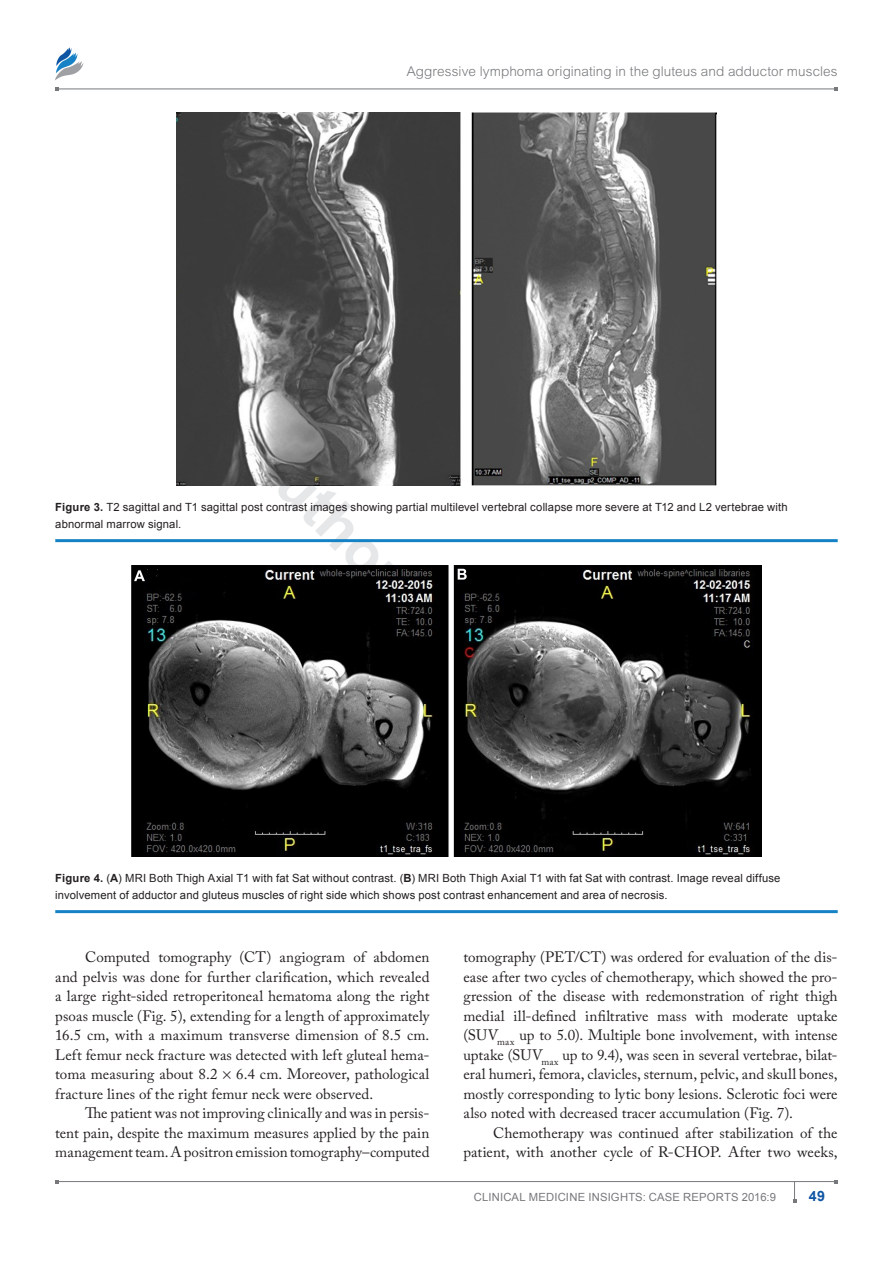
<style>
.page{position:relative;width:893px;height:1263px;background:#fff}
.page>*{position:absolute;margin:0;border:0;box-sizing:border-box;transform-origin:0 0}
.Tx{font:15px/19.5px "Adobe Caslon Pro";color:#231f20;text-align:justify}
.RunF-folio{font:700 14.25px "Arial";color:#1055a4}
.RunH{font:300 13.5px "Arial MT Std";letter-spacing:.005em;color:#76787b}
.FigC{font:11.25px/16.5px "Arial";letter-spacing:.015em;color:#231f20}
.RunF{font:11.25px "Arial";letter-spacing:.015em;color:#76787b}
.s1{font-weight:700}
</style>
<div class="page">
<hr style="left:57px;top:89px;width:779px;height:1px;background:#76787b">
<hr style="left:57px;top:1181px;width:779px;height:1px;background:#76787b">
<img style="left:55px;top:47px;width:29px;height:33px">
<svg style="left:793px;top:1182px;width:3px;height:20px"></svg>
<hr style="left:55px;top:539px;width:783px;height:3px;background:#1582c5">
<img style="left:176px;top:113px;width:541px;height:372px">
<hr style="left:55px;top:910px;width:783px;height:3px;background:#1582c5">
<img style="left:131px;top:566px;width:631px;height:290px">
<p class="RunH" style="left:407px;top:63px;width:432px">Aggressive lymphoma originating in the gluteus and adductor muscles</p>
<p class="FigC" style="left:55px;top:499px;width:734px"><span class="s1">Figure 3.</span> T2 sagittal and T1 sagittal post contrast images showing partial multilevel vertebral collapse more severe at T12 and L2 vertebrae with abnormal marrow signal.</p>
<p class="FigC" style="left:55px;top:870px;width:727px"><span class="s1">Figure 4.</span> (<span class="s1">A</span>) MRI Both Thigh Axial T1 with fat Sat without contrast. (<span class="s1">B</span>) MRI Both Thigh Axial T1 with fat Sat with contrast. I mage reveal diffuse involvement of adductor and gluteus muscles of right side which shows post contrast enhancement and area of necrosis.</p>
<p class="Tx" style="left:55px;top:947px;width:376px;text-indent:30px">Computed tomography (CT) angiogram of abdomen and pelvis was done for further clarification, which revealed a large right-sided retroperitoneal hematoma along the right psoas muscle (Fig. 5), extending for a length of approximately 16.5 cm, with a maximum transverse dimension of 8.5 cm.<br>Left femur neck fracture was detected with left gluteal hema&shy;toma measuring about 8.2 6.4 cm. Moreover, pathological fracture lines of the right femur neck were observed.</p>
<p class="Tx" style="left:55px;top:1103px;width:376px;text-indent:30px">The patient was not improving clinically and was in persis&shy;tent pain, despite the maximum measures applied by the pain management team. A positron emission tomography–computed</p>
<p class="Tx" style="left:463px;top:947px;width:376px">tomography (PET/CT) was ordered for evaluation of the dis&shy;ease after two cycles of chemotherapy, which showed the pro&shy;gression of the disease with redemonstration of right thigh medial ill-defined infiltrative mass with moderate uptake (SUV<sub>max</sub> up to 5.0). Multiple bone involvement, with intense uptake (SUV<sub>max</sub> up to 9.4), was seen in several vertebrae, bilat&shy;eral humeri, femora, clavicles, sternum, pelvic, and skull bones, mostly corresponding to lytic bony lesions. Sclerotic foci were also noted with decreased tracer accumulation (Fig. 7).</p>
<p class="Tx" style="left:463px;top:1123px;width:376px;text-align:right">Chemotherapy was continued after stabilization of the patient, with another cycle of R-CHOP. After two weeks,</p>
<p class="RunF" style="left:474px;top:1189px;width:304px">Clinical Medicine I nsights: Case Reports 2016:9</p>
<p class="RunF-folio" style="left:809px;top:1186px;width:18px">49</p>
</div>
